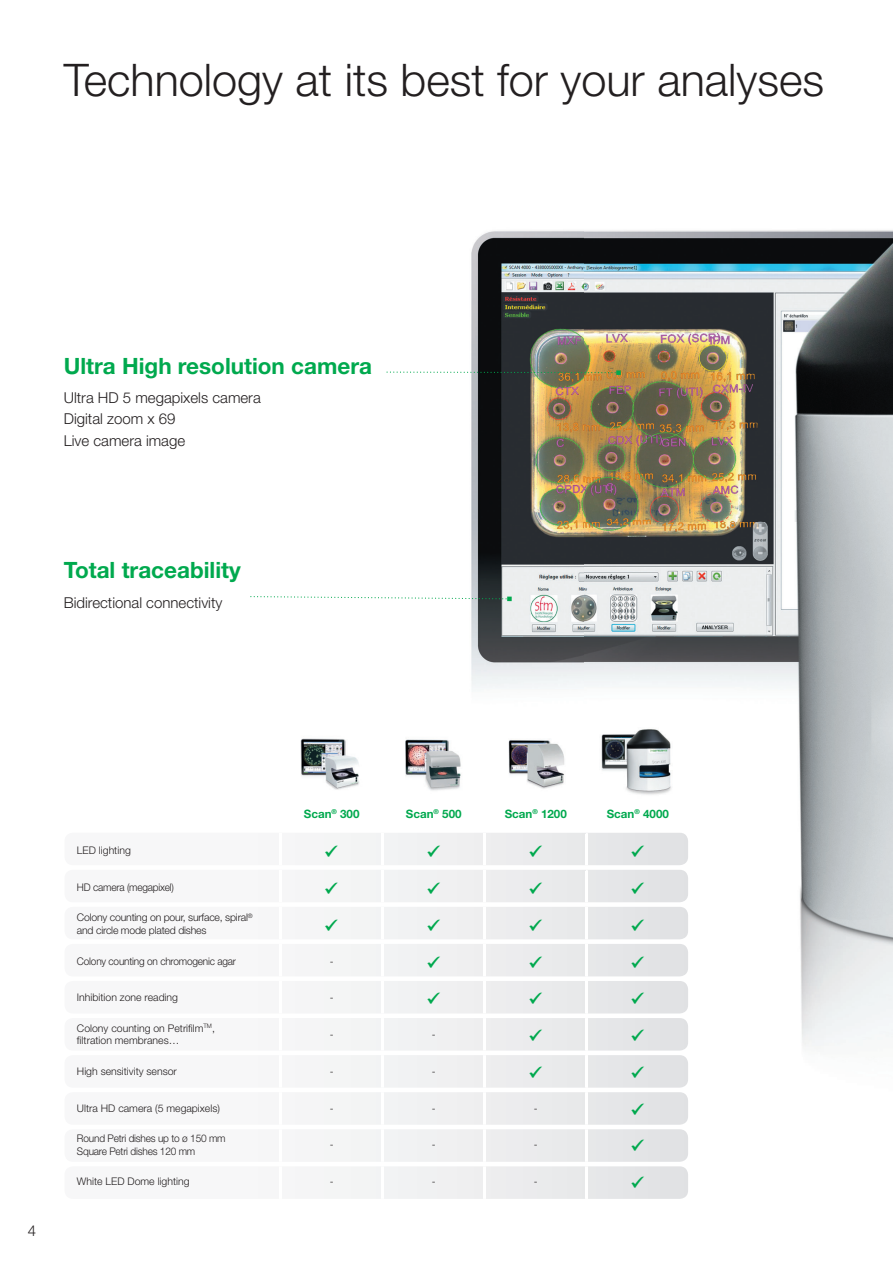
<style>
.page{position:relative;width:893px;height:1263px;background:#fff}
.page>*{position:absolute;margin:0;border:0;box-sizing:border-box;transform-origin:0 0}
.t1{font:300 45px "Helvetica Neue LT Std";color:#231f20}
.t2{font:700 22.5px "Helvetica Neue LT Std";color:#00a94e}
.t3{font:300 15px/21px "Helvetica Neue LT Std";color:#231f20}
.t4{font:700 11.55px "Helvetica Neue LT Std";color:#00a94e}
.t5{font:300 10.5px/12.6px "Helvetica Neue LT Std";color:#231f20}
.t6{font:300 10.5px/12.6px "Helvetica Neue LT Std";letter-spacing:-.02em;color:#231f20;scale:.96 1}
.t7{font:300 10.5px/12.6px "Helvetica Neue LT Std";letter-spacing:-.02em;color:#231f20}
</style>
<div class="page">
<img style="left:471px;top:230px;width:422px;height:817px">
<img style="left:300px;top:738px;width:59px;height:52px">
<img style="left:405px;top:739px;width:56px;height:52px">
<img style="left:505px;top:731px;width:62px;height:62px">
<svg style="left:386px;top:370px;width:235px;height:5px"></svg>
<svg style="left:250px;top:596px;width:262px;height:5px"></svg>
<img style="left:587px;top:715px;width:108px;height:89px">
<svg style="left:324px;top:796px;width:364px;height:403px"></svg>
<h1 class="t1" style="left:64px;top:64px;width:762px">Technology at its best for your analyses</h1>
<h2 class="t2" style="left:64px;top:358px;width:310px">Ultra High resolution camera</h2>
<h3 class="t3" style="left:64px;top:389px;width:198px">Ultra HD 5 megapixels camera<br>Digital zoom x 69<br>Live camera image</h3>
<h2 class="t2" style="left:64px;top:562px;width:178px">Total traceability</h2>
<h3 class="t3" style="left:64px;top:594px;width:160px">Bidirectional connectivity</h3>
<h3 class="t3" style="left:28px;top:1222px;width:10px">4</h3>
<p class="t4" style="left:304px;top:809px;width:57px">Scan<sup>®</sup> 300</p>
<p class="t4" style="left:406px;top:809px;width:57px">Scan<sup>®</sup> 500</p>
<p class="t4" style="left:505px;top:809px;width:64px">Scan<sup>®</sup> 1200</p>
<p class="t4" style="left:607px;top:809px;width:64px">Scan<sup>®</sup> 4000</p>
<p class="t5" style="left:77px;top:845px;width:55px">LED lighting</p>
<p class="t6" style="left:77px;top:882px;width:103px">HD camera (megapixel)</p>
<p class="t7" style="left:77px;top:913px;width:177px">Colony counting on pour, surface, spiral<sup>® </sup>and circle mode plated dishes</p>
<p class="t6" style="left:77px;top:956px;width:167px">Colony counting on chromogenic agar</p>
<p class="t7" style="left:330px;top:956px;width:5px">-</p>
<p class="t5" style="left:77px;top:992px;width:103px">Inhibition zone reading</p>
<p class="t7" style="left:330px;top:992px;width:5px">-</p>
<p class="t5" style="left:77px;top:1023px;width:139px">Colony counting on Petrifilm<sup>TM</sup>, filtration membranes…</p>
<p class="t7" style="left:330px;top:1029px;width:5px">-</p>
<p class="t7" style="left:432px;top:1029px;width:5px">-</p>
<p class="t5" style="left:77px;top:1066px;width:101px">High sensitivity sensor</p>
<p class="t7" style="left:330px;top:1066px;width:5px">-</p>
<p class="t7" style="left:432px;top:1066px;width:5px">-</p>
<p class="t5" style="left:77px;top:1103px;width:144px">Ultra HD camera (5 megapixels)</p>
<p class="t7" style="left:330px;top:1103px;width:5px">-</p>
<p class="t7" style="left:432px;top:1103px;width:5px">-</p>
<p class="t7" style="left:534px;top:1103px;width:5px">-</p>
<p class="t6" style="left:77px;top:1133px;width:156px">Round Petri dishes up to ø 150 mm<br>Square Petri dishes 120 mm</p>
<p class="t7" style="left:330px;top:1140px;width:5px">-</p>
<p class="t7" style="left:432px;top:1140px;width:5px">-</p>
<p class="t7" style="left:534px;top:1140px;width:5px">-</p>
<p class="t5" style="left:77px;top:1176px;width:114px">White LED Dome lighting</p>
<p class="t7" style="left:330px;top:1176px;width:5px">-</p>
<p class="t7" style="left:432px;top:1176px;width:5px">-</p>
<p class="t7" style="left:534px;top:1176px;width:5px">-</p>
</div>
